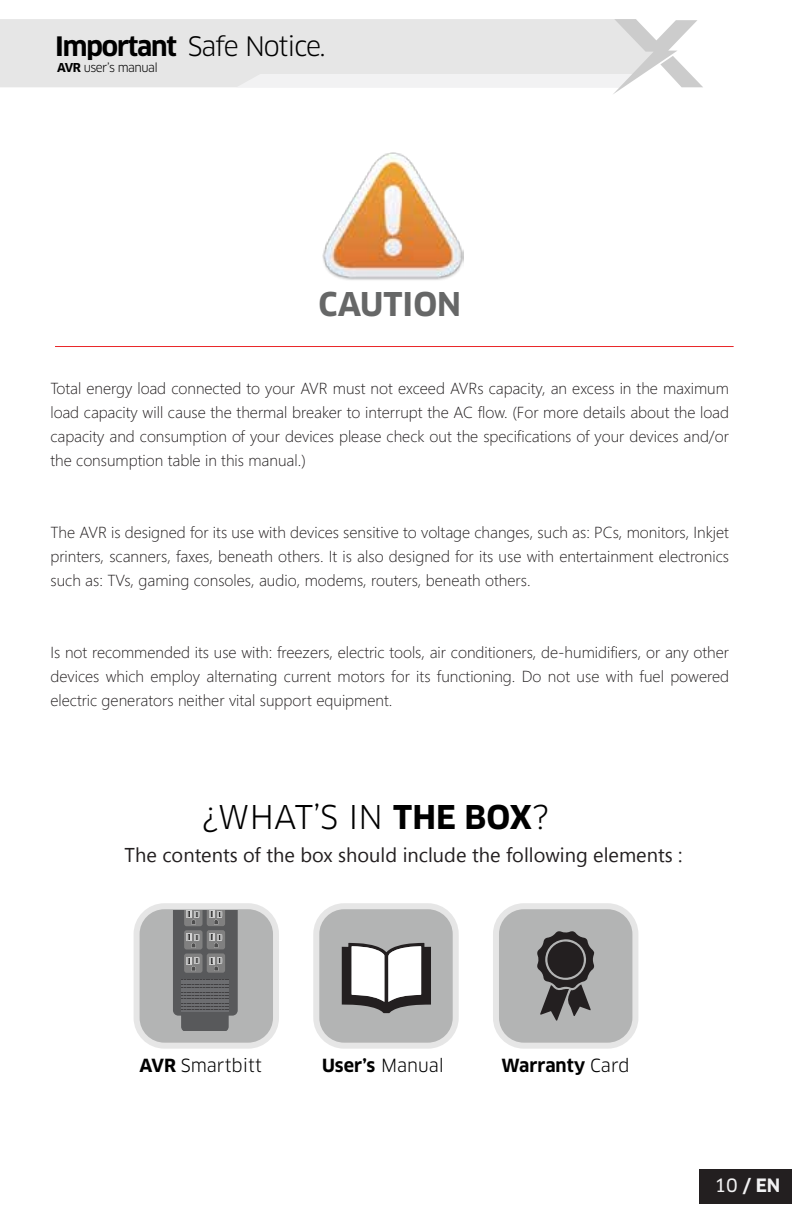
<style>
.page{position:relative;width:792px;height:1224px;background:#fff}
.page>*{position:absolute;margin:0;border:0;box-sizing:border-box;transform-origin:0 0}
.t1{font:32px "Clan OT";color:#000}
.t2{font:700 32px "Clan OT";color:#666767}
.t3{font:26.2px "Clan OT";letter-spacing:-.045em;color:#000}
.t4{font:20px "Segoe UI";color:#231f20}
.t5{font:700 18px "Clan OT";color:#f1f1f2}
.t6{font:700 17.8px "Clan OT";color:#000}
.t7{font:17.8px "Clan OT";color:#000}
.t8{font:300 16px/24px "Segoe";color:#231f20;text-align:justify}
.t9{font:12px "Clan OT";letter-spacing:-.045em;color:#000}
.s1{font-weight:700}
.s2{font-weight:400}
.s3{font-family:"Clan OT News";font-weight:400}
</style>
<div class="page">
<div style="left:699px;top:1169px;width:93px;height:34px;background:#231f20"></div>
<img style="left:322px;top:152px;width:141px;height:128px">
<hr style="left:55px;top:346px;width:679px;height:1px;background:#e92629">
<div style="left:137px;top:906px;width:139px;height:140px;background:#b3b4b4;border-radius:28px"></div>
<div style="left:134px;top:903px;width:145px;height:146px;border:6px solid #e6e6e6;border-radius:28px"></div>
<div style="left:316px;top:906px;width:140px;height:140px;background:#b3b4b4;border-radius:28px"></div>
<div style="left:313px;top:903px;width:146px;height:146px;border:6px solid #e6e6e6;border-radius:28px"></div>
<div style="left:496px;top:906px;width:139px;height:140px;background:#b3b4b4;border-radius:28px"></div>
<div style="left:493px;top:903px;width:145px;height:146px;border:6px solid #e6e6e6;border-radius:28px"></div>
<svg style="left:342px;top:943px;width:89px;height:70px;background:#a6a4a5"></svg>
<svg style="left:537px;top:931px;width:58px;height:90px"></svg>
<div style="left:547px;top:941px;width:37px;height:37px;background:#231f20;border-radius:50%"></div>
<svg style="left:173px;top:910px;width:65px;height:121px;background:#6a6b6d"></svg>
<hr style="left:181px;top:980px;width:2px;height:31px;background:#414042">
<hr style="left:184px;top:980px;width:1px;height:31px;background:#414042">
<hr style="left:187px;top:980px;width:1px;height:31px;background:#414042">
<hr style="left:190px;top:980px;width:1px;height:31px;background:#414042">
<hr style="left:192px;top:980px;width:2px;height:31px;background:#414042">
<hr style="left:195px;top:980px;width:1px;height:31px;background:#414042">
<hr style="left:198px;top:980px;width:1px;height:31px;background:#414042">
<hr style="left:201px;top:980px;width:1px;height:31px;background:#414042">
<hr style="left:203px;top:980px;width:1px;height:31px;background:#414042">
<hr style="left:206px;top:980px;width:1px;height:31px;background:#414042">
<hr style="left:209px;top:980px;width:1px;height:31px;background:#414042">
<hr style="left:211px;top:980px;width:2px;height:31px;background:#414042">
<hr style="left:214px;top:980px;width:1px;height:31px;background:#414042">
<hr style="left:217px;top:980px;width:1px;height:31px;background:#414042">
<hr style="left:220px;top:980px;width:1px;height:31px;background:#414042">
<hr style="left:222px;top:980px;width:2px;height:31px;background:#414042">
<hr style="left:225px;top:980px;width:1px;height:31px;background:#414042">
<hr style="left:228px;top:980px;width:1px;height:31px;background:#414042">
<hr style="left:181px;top:1010px;width:48px;height:1px;background:#6d6e71">
<hr style="left:181px;top:1007px;width:48px;height:1px;background:#6d6e71">
<hr style="left:181px;top:1005px;width:48px;height:1px;background:#6d6e71">
<hr style="left:181px;top:1002px;width:48px;height:1px;background:#6d6e71">
<hr style="left:181px;top:999px;width:48px;height:1px;background:#6d6e71">
<hr style="left:181px;top:996px;width:48px;height:2px;background:#6d6e71">
<hr style="left:181px;top:994px;width:48px;height:1px;background:#6d6e71">
<hr style="left:181px;top:991px;width:48px;height:1px;background:#6d6e71">
<hr style="left:181px;top:988px;width:48px;height:1px;background:#6d6e71">
<hr style="left:181px;top:985px;width:48px;height:2px;background:#6d6e71">
<hr style="left:181px;top:983px;width:48px;height:1px;background:#6d6e71">
<hr style="left:181px;top:980px;width:48px;height:1px;background:#6d6e71">
<div style="left:0;top:19px;width:236px;height:68px;background:#e6e6e6"></div>
<svg style="left:236px;top:19px;width:467px;height:75px"></svg>
<h2 class="t3" style="left:55px;top:31px;width:272px"><span class="s1">Important</span> Safe Notice.</h2>
<p class="t9" style="left:57px;top:60px;width:102px"><span class="s1">AVR</span> user’s manual</p>
<h1 class="t2" style="left:318px;top:285px;width:144px">CAUTION</h1>
<p class="t8" style="left:50px;top:377px;width:680px">Total energy load connected to your AVR must not exceed AVRs capacity, an excess in the maximum load capacity will cause the thermal breaker to interrupt the AC flow. (For more details about the load capacity and consumption of your devices please check out the specifications of your devices and/or the consumption table in this manual.)</p>
<p class="t8" style="left:50px;top:521px;width:680px">The AVR is designed for its use with devices sensitive to voltage changes, such as: PCs, monitors, Inkjet printers, scanners, faxes, beneath others. It is also designed for its use with entertainment electronics such as: TVs, gaming consoles, audio, modems, routers, beneath others.</p>
<p class="t8" style="left:50px;top:641px;width:680px">Is not recommended its use with: freezers, electric tools, air conditioners, de-humidifiers, or any other devices which employ alternating current motors for its functioning. Do not use with fuel powered electric generators neither vital support equipment.</p>
<h1 class="t1" style="left:202px;top:798px;width:348px">¿WHAT’S IN <span class="s1">THE BOX</span>?</h1>
<p class="t4" style="left:125px;top:841px;width:559px">The contents of the box should include the following elements :</p>
<p class="t7" style="left:140px;top:1055px;width:124px"><span class="s1">AVR</span> Smartbitt</p>
<p class="t6" style="left:322px;top:1055px;width:124px">User’s <span class="s2">Manual</span></p>
<p class="t6" style="left:502px;top:1055px;width:130px">Warranty <span class="s2">Card</span></p>
<p class="t5" style="left:715px;top:1175px;width:67px"><span class="s3">10</span> / EN</p>
</div>
